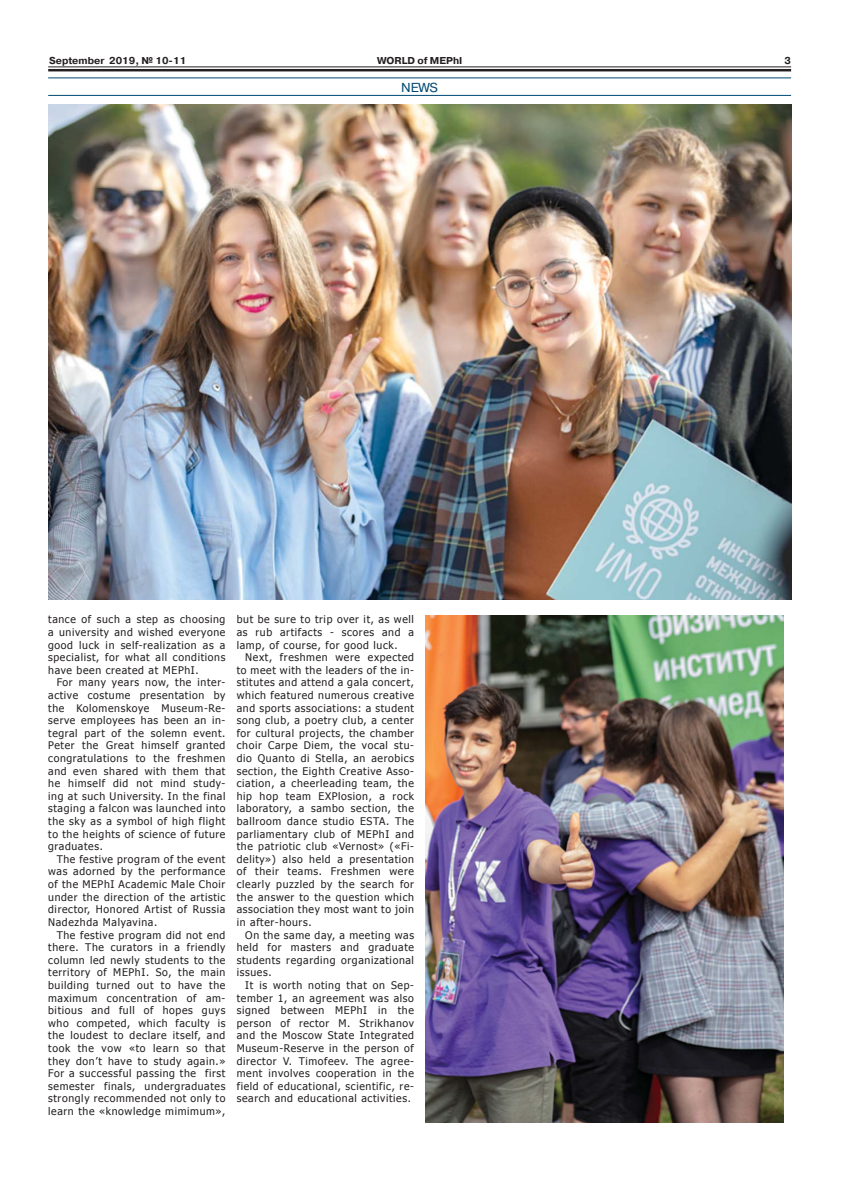
<style>
.page{position:relative;width:862px;height:1191px;background:#fff}
.page>*{position:absolute;margin:0;border:0;box-sizing:border-box;transform-origin:0 0}
.t1{font:13px "Pragmatica C";color:#004a72}
.t2{font:10.5px/12.6px "Tahoma";letter-spacing:.06em;color:#231f20;text-align:justify}
.t3{font:700 10px "Pragmatica C";color:#231f20}
</style>
<div class="page">
<hr style="left:48px;top:66px;width:743px;height:1px;background:#231f20">
<hr style="left:48px;top:69px;width:743px;height:2px;background:#231f20">
<hr style="left:48px;top:78px;width:743px;height:1px;background:#004a72">
<hr style="left:48px;top:95px;width:743px;height:1px;background:#004a72">
<img style="left:48px;top:104px;width:743px;height:495px">
<img style="left:425px;top:615px;width:358px;height:508px">
<p class="t3" style="left:49px;top:55px;width:139px">September 2019, № 10-11</p>
<p class="t3" style="left:377px;top:55px;width:87px">WORLD of MEPhI</p>
<p class="t3" style="left:784px;top:55px;width:8px">3</p>
<p class="t1" style="left:401px;top:83px;width:38px">NEWS</p>
<p class="t2" style="left:48px;top:613px;width:179px">tance of such a step as choosing a university and wished everyone good luck in self-realization as a specialist, for what all conditions have been created at MEPhI.</p>
<p class="t2" style="left:48px;top:676px;width:179px;text-indent:9px">For many years now, the inter&shy;active costume presentation by the Kolomenskoye Museum-Re&shy;serve employees has been an in&shy;tegral part of the solemn event.<br>Peter the Great himself granted congratulations to the freshmen and even shared with them that he himself did not mind study&shy;ing at such University. In the final staging a falcon was launched into the sky as a symbol of high flight to the heights of science of future graduates.</p>
<p class="t2" style="left:48px;top:852px;width:179px;text-indent:9px">The festive program of the event was adorned by the performance of the MEPhI Academic Male Choir under the direction of the artistic director, Honored Artist of Russia Nadezhda Malyavina.</p>
<p class="t2" style="left:48px;top:928px;width:179px;text-indent:9px">The festive program did not end there. The curators in a friendly column led newly students to the territory of MEPhI. So, the main building turned out to have the maximum concentration of am&shy;bitious and full of hopes guys who competed, which faculty is the loudest to declare itself, and took the vow «to learn so that they don’t have to study again.» For a successful passing the first semester finals, undergraduates strongly recommended not only to learn the «knowledge mimimum»,</p>
<p class="t2" style="left:237px;top:613px;width:179px">but be sure to trip over it, as well as rub artifacts - scores and a lamp, of course, for good luck.</p>
<p class="t2" style="left:237px;top:650px;width:179px;text-indent:9px">Next, freshmen were expected to meet with the leaders of the in&shy;stitutes and attend a gala concert, which featured numerous creative and sports associations: a student song club, a poetry club, a center for cultural projects, the chamber choir Carpe Diem, the vocal stu&shy;dio Quanto di Stella, an aerobics section, the Eighth Creative Asso&shy;ciation, a cheerleading team, the hip hop team EXPlosion, a rock laboratory, a sambo section, the ballroom dance studio ESTA. The parliamentary club of MEPhI and the patriotic club «Vernost» («Fi&shy;delity») also held a presentation of their teams. Freshmen were clearly puzzled by the search for the answer to the question which association they most want to join in after-hours.</p>
<p class="t2" style="left:237px;top:928px;width:179px;text-indent:9px">On the same day, a meeting was held for masters and graduate students regarding organizational issues.</p>
<p class="t2" style="left:237px;top:978px;width:179px;text-indent:9px">It is worth noting that on Sep&shy;tember 1, an agreement was also signed between MEPhI in the person of rector M. Strikhanov and the Moscow State Integrated Museum-Reserve in the person of director V. Timofeev. The agree&shy;ment involves cooperation in the field of educational, scientific, re&shy;search and educational activities.</p>
</div>
